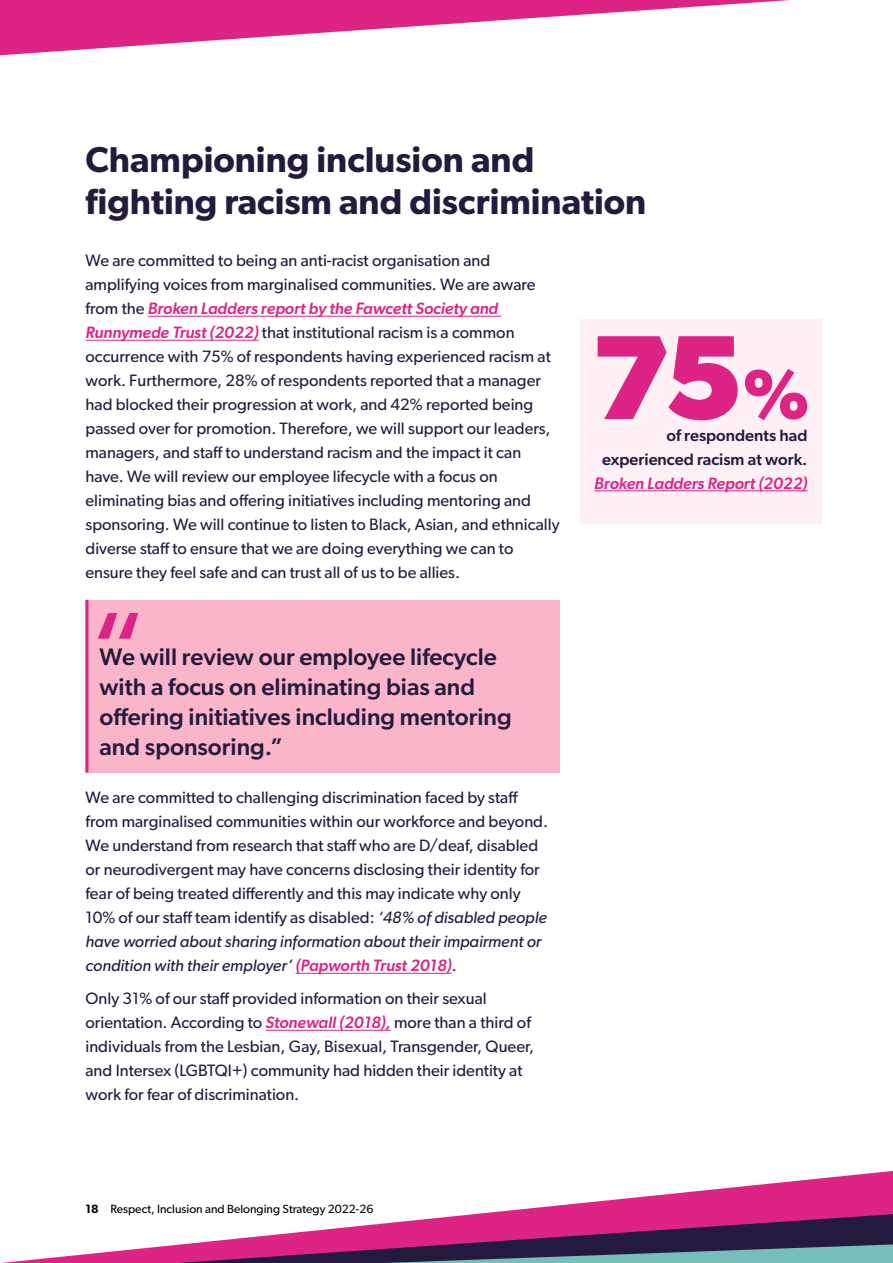
<style>
.page{position:relative;width:893px;height:1263px;background:#fff}
.page>*{position:absolute;margin:0;border:0;box-sizing:border-box;transform-origin:0 0}
.t1{font:120px "Gibson";color:#dd2485}
.heading_3{font:600 36px/42px "Gibson";color:#241a3d}
.t2{font:500 24px/30px "Gibson";color:#241a3d}
.t3{font:16.5px/24px "Gibson";color:#241a3d}
.t4{font:500 16.5px/24px "Gibson";color:#241a3d;text-align:right}
.t5{font:12px "Gibson";color:#000}
.s1{font-weight:500;font-style:italic;color:#dd2485}
.s2{font-style:italic;color:#dd2485}
.s3{font-style:italic}
.s4{font-weight:600}
</style>
<div class="page">
<svg style="left:524px;top:1171px;width:369px;height:38px"></svg>
<svg style="left:205px;top:1209px;width:688px;height:33px;fill:#dd2485"></svg>
<svg style="left:1px;top:1242px;width:892px;height:21px;background:#816085"></svg>
<svg style="left:0;top:0;width:790px;height:55px;fill:#dd2987"></svg>
<div style="left:580px;top:319px;width:241px;height:204px;background:#fef0f4"></div>
<hr style="left:148px;top:316px;width:353px;height:1px;background:#dd2485">
<hr style="left:86px;top:340px;width:173px;height:1px;background:#dd2485">
<hr style="left:295px;top:973px;width:157px;height:1px;background:#dd2485">
<hr style="left:266px;top:1030px;width:125px;height:1px;background:#dd2485">
<div style="left:86px;top:600px;width:474px;height:172px;background:#fbb5c8"></div>
<hr style="left:86px;top:600px;width:3px;height:172px;background:#dd2485">
<hr style="left:594px;top:490px;width:213px;height:1px;background:#dd2485">
<svg style="left:598px;top:336px;width:209px;height:84px"></svg>
<p class="heading_3" style="left:86px;top:137px;width:562px">Championing inclusion and fighting racism and discrimination</p>
<p class="t3" style="left:86px;top:248px;width:452px">We are committed to being an anti-racist organisation and amplifying voices from marginalised communities. We are aware from the <span class="s1">Broken Ladders report by the Fawcett Society and</span></p>
<p class="t3" style="left:86px;top:320px;width:476px"><span class="s1">Runnymede Trust (2022)</span> that institutional racism is a common occurrence with 75% of respondents having experienced racism at work. Furthermore, 28% of respondents reported that a manager had blocked their progression at work, and 42% reported being passed over for promotion. Therefore, we will support our leaders, managers, and staff to understand racism and the impact it can have. We will review our employee lifecycle with a focus on eliminating bias and offering initiatives including mentoring and sponsoring. We will continue to listen to Black, Asian, and ethnically diverse staff to ensure that we are doing everything we can to ensure they feel safe and can trust all of us to be allies.</p>
<p class="t4" style="left:594px;top:423px;width:215px">of respondents had experienced racism at work.<br><span class="s2">Broken Ladders Report (2022)</span></p>
<p class="t1" style="left:88px;top:582px;width:60px">“</p>
<p class="t2" style="left:100px;top:641px;width:414px">We will review our employee lifecycle with a focus on eliminating bias and offering initiatives including mentoring and sponsoring.”</p>
<p class="t3" style="left:86px;top:785px;width:464px">We are committed to challenging discrimination faced by staff from marginalised communities within our workforce and beyond.<br>We understand from research that staff who are D/deaf, disabled or neurodivergent may have concerns disclosing their identity for fear of being treated differently and this may indicate why only 10% of our staff team identify as disabled: <span class="s3">‘48% of disabled people have worried about sharing information about their impairment or condition with their employer’</span> <span class="s1">(Papworth Trust 2018)</span>.</p>
<p class="t3" style="left:86px;top:986px;width:450px">Only 31% of our staff provided information on their sexual orientation. According to <span class="s1">Stonewall (2018),</span> more than a third of individuals from the Lesbian, Gay, Bisexual, Transgender, Queer, and Intersex (LGBTQI+) community had hidden their identity at work for fear of discrimination.</p>
<p class="t5" style="left:86px;top:1201px;width:289px"><span class="s4">18</span> Respect, Inclusion and Belonging Strategy 2022-26</p>
</div>
